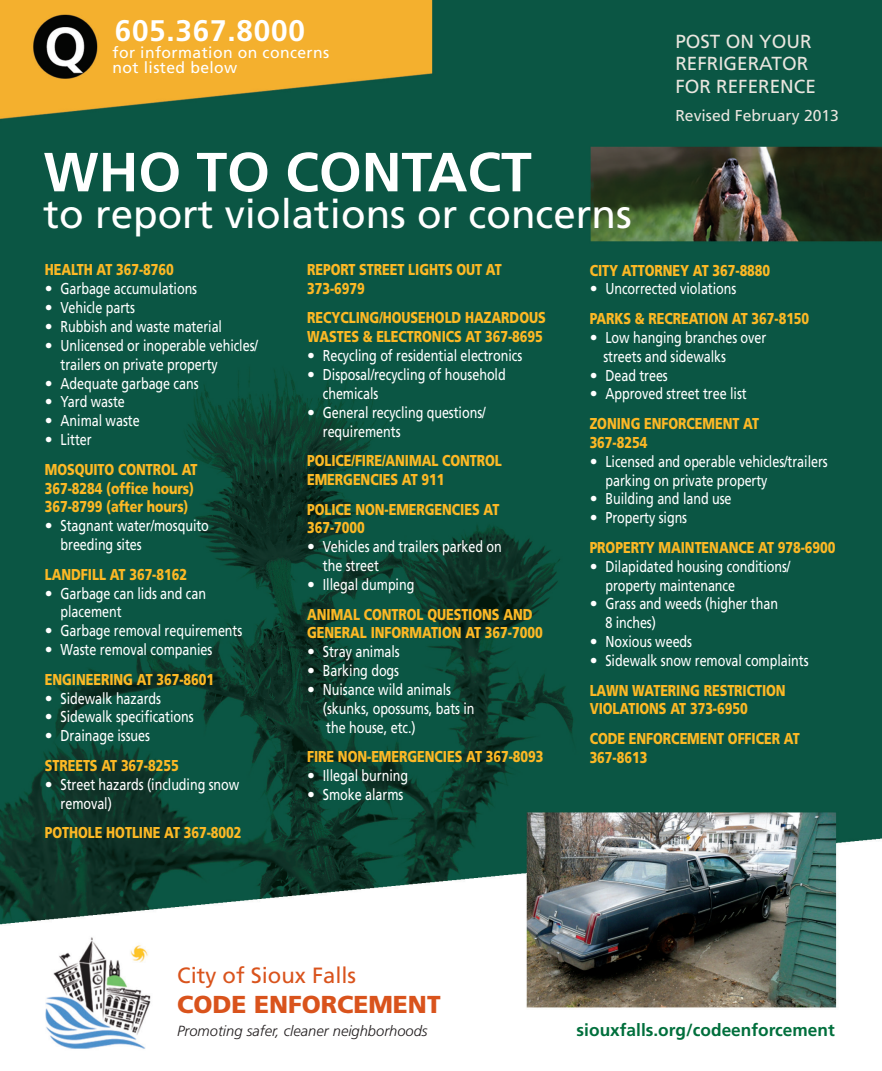
<style>
.page{position:relative;width:882px;height:1071px;background:#fff}
.page>*{position:absolute;margin:0;border:0;box-sizing:border-box;transform-origin:0 0}
.t1{font:700 55.12px "Frutiger";color:#fff}
.t2{font:40.25px "Frutiger";color:#fff}
.t3{font:700 29.75px "Frutiger";letter-spacing:.025em;color:#fff}
.t4{font:900 24.5px "Frutiger";color:#d9531c}
.t5{font:22.05px "Frutiger";color:#d9531c}
.t6{font:18.9px "Frutiger";color:#e9e5de}
.t7{font:700 17.32px "Frutiger";color:#006f3c}
.t8{font:15.75px "Frutiger";letter-spacing:-.005em;color:#fff}
.t9{font:900 15.75px "Frutiger";letter-spacing:-.005em;color:#fcb825;scale:.8 1}
.t10{font:15.75px "Frutiger";letter-spacing:-.005em;color:#fff;scale:.8 1}
.t11{font:15.75px "Frutiger";letter-spacing:.025em;color:#fff}
.t12{font:15.75px "Frutiger";color:#e9e5de}
.t13{font:italic 300 14.7px "Frutiger";color:#231f20}
</style>
<div class="page">
<img style="left:0;top:0;width:882px;height:1049px">
<p class="t3" style="left:115px;top:13px;width:192px">605.367.8000</p>
<p class="t11" style="left:112px;top:43px;width:218px">for information on concerns</p>
<p class="t11" style="left:112px;top:59px;width:126px">not listed below</p>
<p class="t1" style="left:44px;top:140px;width:490px">WHO TO CONTACT</p>
<p class="t2" style="left:44px;top:191px;width:590px">to report violations or concerns</p>
<p class="t6" style="left:675px;top:30px;width:138px">POST ON YOUR</p>
<p class="t6" style="left:675px;top:52px;width:134px">REFRIGERATOR</p>
<p class="t6" style="left:675px;top:75px;width:142px">FOR REFERENCE</p>
<p class="t12" style="left:675px;top:107px;width:165px">Revised February 2013</p>
<p class="t9" style="left:45px;top:260px;width:163px">HEALTH AT 367-8760</p>
<p class="t8" style="left:45px;top:279px;width:154px">• Garbage accumulations</p>
<p class="t8" style="left:45px;top:298px;width:92px">• Vehicle parts</p>
<p class="t8" style="left:45px;top:317px;width:179px">• Rubbish and waste material</p>
<p class="t8" style="left:45px;top:336px;width:215px">• Unlicensed or inoperable vehicles/</p>
<p class="t10" style="left:61px;top:355px;width:198px">trailers on private property</p>
<p class="t8" style="left:45px;top:374px;width:155px">• Adequate garbage cans</p>
<p class="t8" style="left:45px;top:393px;width:82px">• Yard waste</p>
<p class="t8" style="left:45px;top:412px;width:96px">• Animal waste</p>
<p class="t8" style="left:45px;top:431px;width:48px">• Litter</p>
<p class="t9" style="left:45px;top:460px;width:192px">MOSQUITO CONTROL AT</p>
<p class="t9" style="left:45px;top:479px;width:188px">367-8284 (office hours)</p>
<p class="t9" style="left:45px;top:497px;width:181px">367-8799 (after hours)</p>
<p class="t8" style="left:45px;top:517px;width:166px">• Stagnant water/mosquito</p>
<p class="t10" style="left:61px;top:536px;width:103px">breeding sites</p>
<p class="t9" style="left:45px;top:565px;width:179px">LANDFILL AT 367-8162</p>
<p class="t8" style="left:45px;top:584px;width:163px">• Garbage can lids and can</p>
<p class="t10" style="left:61px;top:603px;width:78px">placement</p>
<p class="t8" style="left:45px;top:622px;width:199px">• Garbage removal requirements</p>
<p class="t8" style="left:45px;top:641px;width:169px">• Waste removal companies</p>
<p class="t9" style="left:45px;top:670px;width:213px">ENGINEERING AT 367-8601</p>
<p class="t8" style="left:45px;top:689px;width:118px">• Sidewalk hazards</p>
<p class="t8" style="left:45px;top:708px;width:150px">• Sidewalk specifications</p>
<p class="t8" style="left:45px;top:727px;width:107px">• Drainage issues</p>
<p class="t9" style="left:45px;top:756px;width:169px">STREETS AT 367-8255</p>
<p class="t8" style="left:45px;top:775px;width:196px">• Street hazards (including snow</p>
<p class="t10" style="left:61px;top:794px;width:66px">removal)</p>
<p class="t9" style="left:45px;top:823px;width:247px">POTHOLE HOTLINE AT 367-8002</p>
<p class="t9" style="left:307px;top:260px;width:245px">REPORT STREET LIGHTS OUT AT</p>
<p class="t9" style="left:307px;top:279px;width:74px">373-6979</p>
<p class="t9" style="left:307px;top:308px;width:300px">RECYCLING/HOUSEHOLD HAZARDOUS</p>
<p class="t9" style="left:307px;top:327px;width:296px">WASTES &amp; ELECTRONICS AT 367-8695</p>
<p class="t8" style="left:307px;top:347px;width:217px">• Recycling of residential electronics</p>
<p class="t8" style="left:307px;top:365px;width:200px">• Disposal/recycling of household</p>
<p class="t10" style="left:323px;top:384px;width:71px">chemicals</p>
<p class="t8" style="left:307px;top:403px;width:180px">• General recycling questions/</p>
<p class="t10" style="left:323px;top:422px;width:99px">requirements</p>
<p class="t9" style="left:307px;top:451px;width:245px">POLICE/FIRE/ANIMAL CONTROL</p>
<p class="t9" style="left:307px;top:470px;width:173px">EMERGENCIES AT 911</p>
<p class="t9" style="left:307px;top:500px;width:242px">POLICE NON-EMERGENCIES AT</p>
<p class="t9" style="left:307px;top:518px;width:74px">367-7000</p>
<p class="t8" style="left:307px;top:538px;width:196px">• Vehicles and trailers parked on</p>
<p class="t10" style="left:323px;top:557px;width:72px">the street</p>
<p class="t8" style="left:307px;top:575px;width:109px">• Illegal dumping</p>
<p class="t9" style="left:307px;top:605px;width:283px">ANIMAL CONTROL QUESTIONS AND</p>
<p class="t9" style="left:307px;top:623px;width:296px">GENERAL INFORMATION AT 367-7000</p>
<p class="t8" style="left:307px;top:643px;width:94px">• Stray animals</p>
<p class="t8" style="left:307px;top:662px;width:94px">• Barking dogs</p>
<p class="t8" style="left:307px;top:680px;width:146px">• Nuisance wild animals</p>
<p class="t10" style="left:323px;top:699px;width:191px">(skunks, opossums, bats in</p>
<p class="t10" style="left:326px;top:718px;width:113px">the house, etc.)</p>
<p class="t9" style="left:307px;top:747px;width:297px">FIRE NON-EMERGENCIES AT 367-8093</p>
<p class="t8" style="left:307px;top:767px;width:102px">• Illegal burning</p>
<p class="t8" style="left:307px;top:785px;width:98px">• Smoke alarms</p>
<p class="t9" style="left:590px;top:261px;width:227px">CITY ATTORNEY AT 367-8880</p>
<p class="t8" style="left:590px;top:280px;width:148px">• Uncorrected violations</p>
<p class="t9" style="left:590px;top:309px;width:276px">PARKS &amp; RECREATION AT 367-8150</p>
<p class="t8" style="left:590px;top:328px;width:178px">• Low hanging branches over</p>
<p class="t10" style="left:603px;top:347px;width:155px">streets and sidewalks</p>
<p class="t8" style="left:590px;top:366px;width:80px">• Dead trees</p>
<p class="t8" style="left:590px;top:385px;width:159px">• Approved street tree list</p>
<p class="t9" style="left:590px;top:414px;width:213px">ZONING ENFORCEMENT AT</p>
<p class="t9" style="left:590px;top:433px;width:74px">367-8254</p>
<p class="t8" style="left:590px;top:452px;width:240px">• Licensed and operable vehicles/trailers</p>
<p class="t10" style="left:605px;top:471px;width:204px">parking on private property</p>
<p class="t8" style="left:590px;top:490px;width:143px">• Building and land use</p>
<p class="t8" style="left:590px;top:509px;width:99px">• Property signs</p>
<p class="t9" style="left:590px;top:538px;width:309px">PROPERTY MAINTENANCE AT 978-6900</p>
<p class="t8" style="left:590px;top:557px;width:202px">• Dilapidated housing conditions/</p>
<p class="t10" style="left:605px;top:576px;width:164px">property maintenance</p>
<p class="t8" style="left:590px;top:595px;width:190px">• Grass and weeds (higher than</p>
<p class="t10" style="left:605px;top:614px;width:65px">8 inches)</p>
<p class="t8" style="left:590px;top:633px;width:104px">• Noxious weeds</p>
<p class="t8" style="left:590px;top:651px;width:220px">• Sidewalk snow removal complaints</p>
<p class="t9" style="left:590px;top:681px;width:247px">LAWN WATERING RESTRICTION</p>
<p class="t9" style="left:590px;top:699px;width:199px">VIOLATIONS AT 373-6950</p>
<p class="t9" style="left:590px;top:729px;width:264px">CODE ENFORCEMENT OFFICER AT</p>
<p class="t9" style="left:590px;top:748px;width:74px">367-8613</p>
<p class="t5" style="left:177px;top:963px;width:181px">City of Sioux Falls</p>
<p class="t4" style="left:177px;top:990px;width:265px">CODE ENFORCEMENT</p>
<p class="t13" style="left:177px;top:1022px;width:252px">Promoting safer, cleaner neighborhoods</p>
<p class="t7" style="left:577px;top:1020px;width:260px">siouxfalls.org/codeenforcement</p>
</div>
